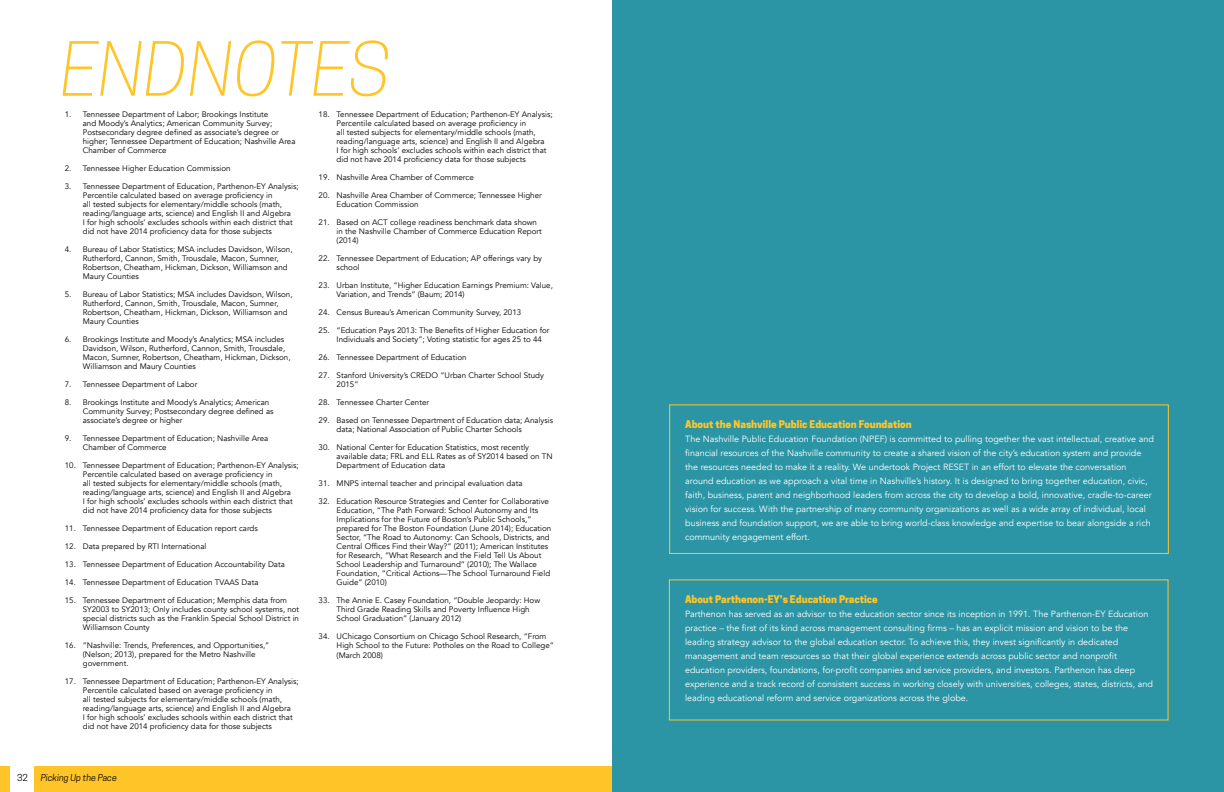
<style>
.page{position:relative;width:1224px;height:792px;background:#fff}
.page>*{position:absolute;margin:0;border:0;box-sizing:border-box;transform-origin:0 0}
.t1{font:italic 300 70px "Cooper Hewitt";color:#ffc528}
.t2{font:800 10px "Cooper Hewitt";color:#ffc528}
.t3{font:9px/14px "Avenir";color:#fff}
.t4{font:italic 9px "Cooper Hewitt";color:#000}
.t5{font:9px "Cooper Hewitt";color:#000}
.t6{font:8px/9px "Avenir";color:#000}
</style>
<div class="page">
<div style="left:0;top:766px;width:612px;height:26px;background:#ffc528"></div>
<div style="left:11px;top:761px;width:23px;height:31px;background:#fff"></div>
<div style="left:612px;top:0;width:612px;height:792px;background:#2c95a5"></div>
<div style="left:669px;top:404px;width:500px;height:150px;border:1px solid #ffc528"></div>
<h1 class="t1" style="left:60px;top:29px;width:331px">ENDNOTES</h1>
<p class="t6" style="left:83px;top:110px;width:214px;text-indent:-18px">1. Tennessee Department of Labor; Brookings Institute<br>and Moody’s Analytics; American Community Survey; Postsecondary degree defined as associate’s degree or higher; Tennessee Department of Education; Nashville Area Chamber of Commerce</p>
<p class="t6" style="left:65px;top:164px;width:167px">2. Tennessee Higher Education Commission</p>
<p class="t6" style="left:83px;top:182px;width:218px;text-indent:-18px">3. Tennessee Department of Education, Parthenon-EY Analysis; Percentile calculated based on average proficiency in<br>all tested subjects for elementary/middle schools (math, reading/language arts, science) and English II and Algebra<br>I for high schools’ excludes schools within each district that did not have 2014 proficiency data for those subjects</p>
<p class="t6" style="left:83px;top:245px;width:211px;text-indent:-18px">4. Bureau of Labor Statistics; MSA includes Davidson, Wilson, Rutherford, Cannon, Smith, Trousdale, Macon, Sumner, Robertson, Cheatham, Hickman, Dickson, Williamson and Maury Counties</p>
<p class="t6" style="left:83px;top:290px;width:211px;text-indent:-18px">5. Bureau of Labor Statistics; MSA includes Davidson, Wilson, Rutherford, Cannon, Smith, Trousdale, Macon, Sumner, Robertson, Cheatham, Hickman, Dickson, Williamson and Maury Counties</p>
<p class="t6" style="left:83px;top:335px;width:209px;text-indent:-18px">6. Brookings Institute and Moody’s Analytics; MSA includes Davidson, Wilson, Rutherford, Cannon, Smith, Trousdale, Macon, Sumner, Robertson, Cheatham, Hickman, Dickson, Williamson and Maury Counties</p>
<p class="t6" style="left:65px;top:380px;width:134px">7. Tennessee Department of Labor</p>
<p class="t6" style="left:83px;top:398px;width:192px;text-indent:-18px">8. Brookings Institute and Moody’s Analytics; American<br>Community Survey; Postsecondary degree defined as associate’s degree or higher</p>
<p class="t6" style="left:83px;top:434px;width:187px;text-indent:-18px">9. Tennessee Department of Education; Nashville Area<br>Chamber of Commerce</p>
<p class="t6" style="left:83px;top:461px;width:218px;text-indent:-18px">10. Tennessee Department of Education; Parthenon-EY Analysis; Percentile calculated based on average proficiency in<br>all tested subjects for elementary/middle schools (math, reading/language arts, science) and English II and Algebra<br>I for high schools’ excludes schools within each district that did not have 2014 proficiency data for those subjects</p>
<p class="t6" style="left:65px;top:524px;width:195px">11. Tennessee Department of Education report cards</p>
<p class="t6" style="left:65px;top:542px;width:143px">12. Data prepared by RTI International</p>
<p class="t6" style="left:65px;top:560px;width:222px">13. Tennessee Department of Education Accountability Data</p>
<p class="t6" style="left:65px;top:578px;width:195px">14. Tennessee Department of Education TVAAS Data</p>
<p class="t6" style="left:83px;top:596px;width:218px;text-indent:-18px">15. Tennessee Department of Education; Memphis data from SY2003 to SY2013; Only includes county school systems, not special districts such as the Franklin Special School District in Williamson County</p>
<p class="t6" style="left:83px;top:641px;width:188px;text-indent:-18px">16. “Nashville: Trends, Preferences, and Opportunities,” (Nelson; 2013), prepared for the Metro Nashville government.</p>
<p class="t6" style="left:83px;top:677px;width:218px;text-indent:-18px">17. Tennessee Department of Education; Parthenon-EY Analysis; Percentile calculated based on average proficiency in<br>all tested subjects for elementary/middle schools (math, reading/language arts, science) and English II and Algebra<br>I for high schools’ excludes schools within each district that did not have 2014 proficiency data for those subjects</p>
<p class="t6" style="left:337px;top:110px;width:218px;text-indent:-18px">18. Tennessee Department of Education; Parthenon-EY Analysis; Percentile calculated based on average proficiency in<br>all tested subjects for elementary/middle schools (math, reading/language arts, science) and English II and Algebra<br>I for high schools’ excludes schools within each district that did not have 2014 proficiency data for those subjects</p>
<p class="t6" style="left:319px;top:173px;width:157px">19. Nashville Area Chamber of Commerce</p>
<p class="t6" style="left:337px;top:191px;width:207px;text-indent:-18px">20. Nashville Area Chamber of Commerce; Tennessee Higher<br>Education Commission</p>
<p class="t6" style="left:337px;top:218px;width:207px;text-indent:-18px">21. Based on ACT college readiness benchmark data shown in the Nashville Chamber of Commerce Education Report (2014)</p>
<p class="t6" style="left:337px;top:254px;width:207px;text-indent:-18px">22. Tennessee Department of Education; AP offerings vary by school</p>
<p class="t6" style="left:337px;top:281px;width:218px;text-indent:-18px">23. Urban Institute, “Higher Education Earnings Premium: Value,<br>Variation, and Trends” (Baum; 2014)</p>
<p class="t6" style="left:319px;top:308px;width:204px">24. Census Bureau’s American Community Survey, 2013</p>
<p class="t6" style="left:337px;top:326px;width:214px;text-indent:-18px">25. “Education Pays 2013: The Benefits of Higher Education for<br>Individuals and Society”; Voting statistic for ages 25 to 44</p>
<p class="t6" style="left:319px;top:353px;width:149px">26. Tennessee Department of Education</p>
<p class="t6" style="left:337px;top:371px;width:209px;text-indent:-18px">27. Stanford University’s CREDO “Urban Charter School Study<br>2015”</p>
<p class="t6" style="left:319px;top:398px;width:112px">28. Tennessee Charter Center</p>
<p class="t6" style="left:337px;top:416px;width:218px;text-indent:-18px">29. Based on Tennessee Department of Education data; Analysis data; National Association of Public Charter Schools</p>
<p class="t6" style="left:337px;top:443px;width:218px;text-indent:-18px">30. National Center for Education Statistics, most recently available data; FRL and ELL Rates as of SY2014 based on TN<br>Department of Education data</p>
<p class="t6" style="left:319px;top:479px;width:205px">31. MNPS internal teacher and principal evaluation data</p>
<p class="t6" style="left:337px;top:497px;width:216px;text-indent:-18px">32. Education Resource Strategies and Center for Collaborative Education, “The Path Forward: School Autonomy and Its Implications for the Future of Boston’s Public Schools,” prepared for The Boston Foundation (June 2014); Education Sector, “The Road to Autonomy: Can Schools, Districts, and Central Offices Find their Way?” (2011); American Institutes for Research, “What Research and the Field Tell Us About School Leadership and Turnaround” (2010); The Wallace Foundation, “Critical Actions—The School Turnaround Field Guide” (2010)</p>
<p class="t6" style="left:337px;top:596px;width:205px;text-indent:-18px">33. The Annie E. Casey Foundation, “Double Jeopardy: How<br>Third Grade Reading Skills and Poverty Influence High<br>School Graduation” (January 2012)</p>
<p class="t6" style="left:337px;top:632px;width:219px;text-indent:-18px">34. UChicago Consortium on Chicago School Research, “From<br>High School to the Future: Potholes on the Road to College”</p>
<p class="t6" style="left:337px;top:651px;width:48px">(March 2008)</p>
<p class="t5" style="left:17px;top:773px;width:12px">32</p>
<p class="t4" style="left:41px;top:773px;width:78px">Picking Up the Pace</p>
<p class="t2" style="left:685px;top:419px;width:228px">About the Nashville Public Education Foundation</p>
<p class="t3" style="left:685px;top:432px;width:470px">The Nashville Public Education Foundation (NPEF) is committed to pulling together the vast intellectual, creative and financial resources of the Nashville community to create a shared vision of the city’s education system and provide the resources needed to make it a reality. We undertook Project RESET in an effort to elevate the conversation around education as we approach a vital time in Nashville’s history. It is designed to bring together education, civic, faith, business, parent and neighborhood leaders from across the city to develop a bold, innovative, cradle-to-career vision for success. With the partnership of many community organizations as well as a wide array of individual, local business and foundation support, we are able to bring world-class knowledge and expertise to bear alongside a rich community engagement effort.</p>
<p class="t2" style="left:685px;top:594px;width:194px">About Parthenon-EY’s Education Practice</p>
<p class="t3" style="left:685px;top:607px;width:469px">Parthenon has served as an advisor to the education sector since its inception in 1991. The Parthenon-EY Education practice – the first of its kind across management consulting firms – has an explicit mission and vision to be the leading strategy advisor to the global education sector. To achieve this, they invest significantly in dedicated management and team resources so that their global experience extends across public sector and nonprofit education providers, foundations, for-profit companies and service providers, and investors. Parthenon has deep experience and a track record of consistent success in working closely with universities, colleges, states, districts, and leading educational reform and service organizations across the globe.</p>
</div>
